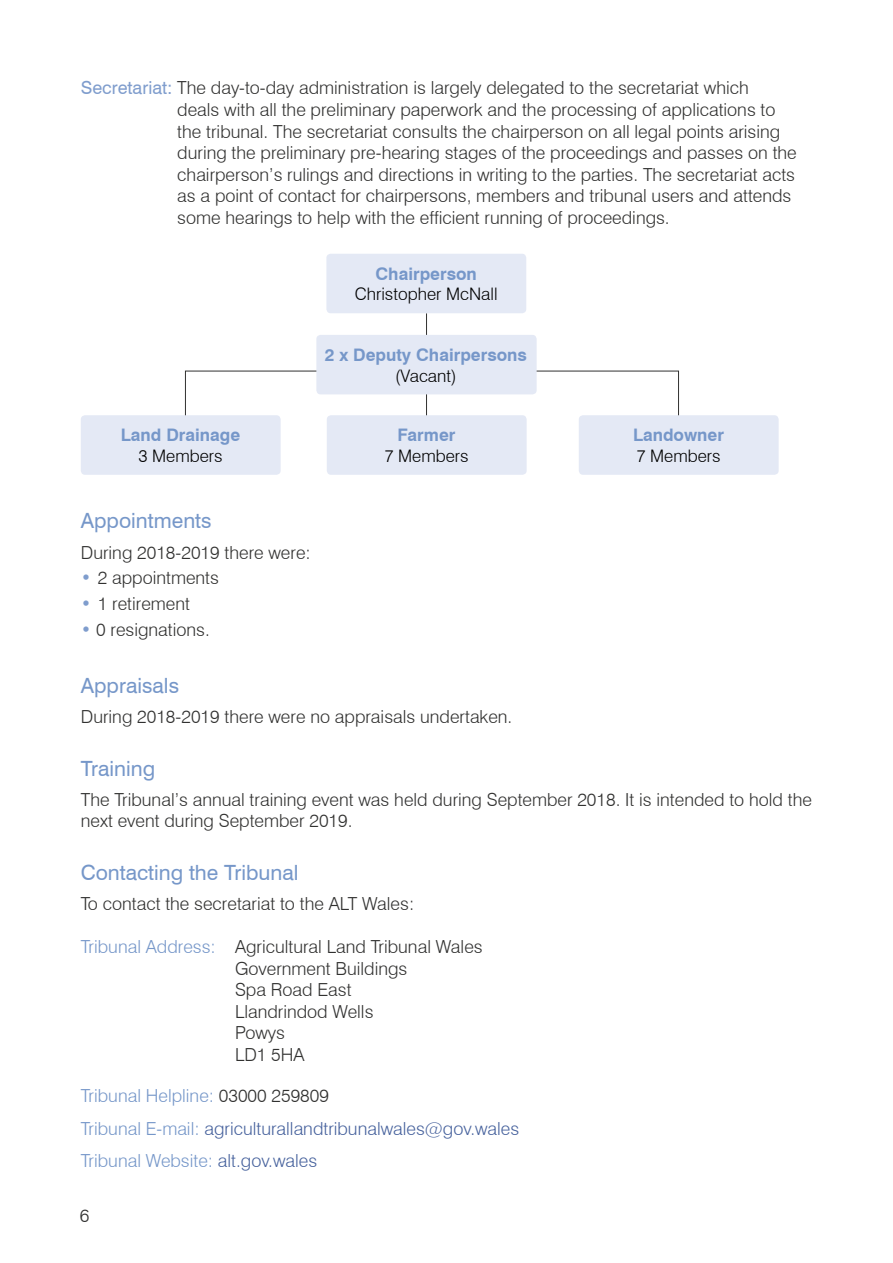
<style>
.page{position:relative;width:893px;height:1263px;background:#fff}
.page>*{position:absolute;margin:0;border:0;box-sizing:border-box;transform-origin:0 0}
.Sub_Headings{font:21px "Swiss 721 BT";color:#7697c9}
.Body{font:300 18px/21.6px "Swiss 721 BT";color:#313130}
.Contents_1{font:300 18px/21.6px "Swiss 721 BT";color:#313130}
.Contents_1-2{font:300 18px "Swiss 721 BT";color:#7697c9}
.Contents_1-3{font:300 18px "Swiss 721 BT";color:#47629d}
.bullets_1_pt{font:300 18px "Swiss 721 BT";color:#313130}
.last_bullet{font:300 18px "Swiss 721 BT";color:#313130}
.t1{font:700 17.25px "Swiss 721 BT";color:#7697c9}
.t2{font:300 17.25px "Swiss 721 BT";color:#000}
.s1{font-weight:400;color:#7f9dcd}
.s2{color:#7f9dcd}
.s3{color:#7697c9}
.s4{color:#313130}
.s5{color:#47629d}
</style>
<div class="page">
<hr style="left:426px;top:313px;width:1px;height:132px;background:#313130">
<div style="left:326px;top:254px;width:200px;height:59px;background:#e4e9f5;border-radius:4px"></div>
<div style="left:316px;top:335px;width:221px;height:59px;background:#e4e9f5;border-radius:4px"></div>
<div style="left:81px;top:415px;width:200px;height:60px;background:#e4e9f5;border-radius:4px"></div>
<div style="left:327px;top:415px;width:200px;height:60px;background:#e4e9f5;border-radius:4px"></div>
<div style="left:579px;top:415px;width:200px;height:60px;background:#e4e9f5;border-radius:4px"></div>
<p class="Body" style="left:177px;top:77px;width:621px;text-indent:-97px"><span class="s1">Secretariat:</span> The day-to-day administration is largely delegated to the secretariat which<br>deals with all the preliminary paperwork and the processing of applications to the tribunal. The secretariat consults the chairperson on all legal points arising during the preliminary pre-hearing stages of the proceedings and passes on the chairperson’s rulings and directions in writing to the parties. The secretariat acts as a point of contact for chairpersons, members and tribunal users and attends some hearings to help with the efficient running of proceedings.</p>
<p class="t1" style="left:375px;top:263px;width:103px">Chairperson</p>
<p class="t2" style="left:355px;top:284px;width:144px">Christopher McNall</p>
<p class="t1" style="left:121px;top:425px;width:121px">Land Drainage</p>
<p class="t2" style="left:138px;top:445px;width:86px">3 Members</p>
<p class="t1" style="left:325px;top:344px;width:204px">2 x Deputy Chairpersons</p>
<p class="t2" style="left:395px;top:365px;width:63px">(Vacant)</p>
<p class="t1" style="left:398px;top:425px;width:59px">Farmer</p>
<p class="t2" style="left:384px;top:445px;width:86px">7 Members</p>
<p class="t1" style="left:633px;top:425px;width:93px">Landowner</p>
<p class="t2" style="left:636px;top:445px;width:86px">7 Members</p>
<h2 class="Sub_Headings" style="left:81px;top:508px;width:132px">Appointments</h2>
<p class="Body" style="left:81px;top:541px;width:231px">During 2018-2019 there were:</p>
<p class="bullets_1_pt" style="left:81px;top:567px;width:140px"><span class="s2">•</span> 2 appointments</p>
<p class="bullets_1_pt" style="left:81px;top:593px;width:111px"><span class="s2">•</span> 1 retirement</p>
<p class="last_bullet" style="left:81px;top:619px;width:131px"><span class="s2">•</span> 0 resignations.</p>
<h2 class="Sub_Headings" style="left:81px;top:673px;width:100px">Appraisals</h2>
<p class="Body" style="left:81px;top:706px;width:433px">During 2018-2019 there were no appraisals undertaken.</p>
<h2 class="Sub_Headings" style="left:81px;top:755px;width:76px">Training</h2>
<p class="Body" style="left:81px;top:788px;width:733px">The Tribunal’s annual training event was held during September 2018. It is intended to hold the next event during September 2019.</p>
<h2 class="Sub_Headings" style="left:81px;top:860px;width:219px">Contacting the Tribunal</h2>
<p class="Body" style="left:81px;top:893px;width:335px">To contact the secretariat to the ALT Wales:</p>
<p class="Contents_1" style="left:235px;top:936px;width:249px;text-indent:-154px"><span class="s3">Tribunal Address:</span> Agricultural Land Tribunal Wales<br>Government Buildings<br>Spa Road East<br>Llandrindod Wells<br>Powys<br>LD1 5HA</p>
<p class="Contents_1-2" style="left:81px;top:1085px;width:250px">Tribunal Helpline: <span class="s4">03000 259809</span></p>
<p class="Contents_1-3" style="left:81px;top:1117px;width:440px"><span class="s3">Tribunal E-mail:</span> agriculturallandtribunalwales@gov.wales</p>
<p class="Contents_1-2" style="left:81px;top:1150px;width:238px">Tribunal Website: <span class="s5">alt.gov.wales</span></p>
<p class="Body" style="left:80px;top:1205px;width:11px">6</p>
</div>
